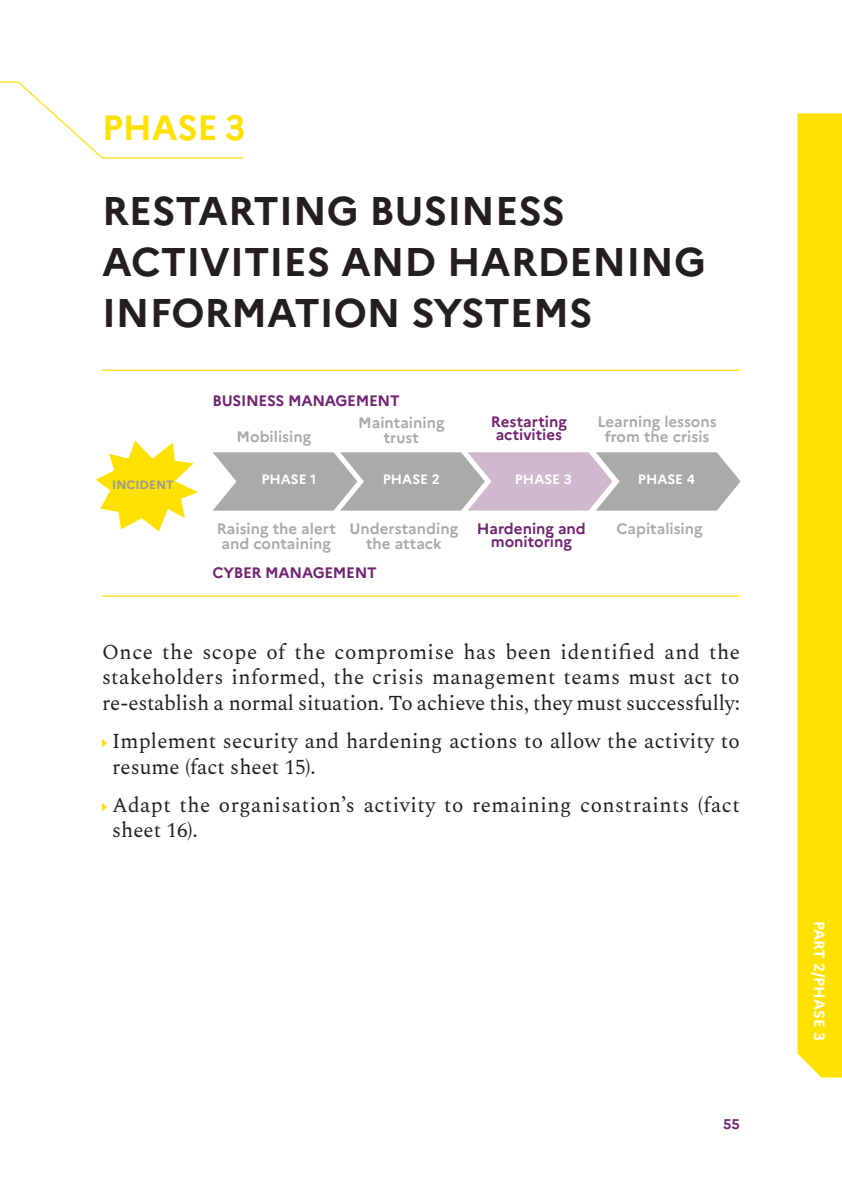
<style>
.page{position:relative;width:842px;height:1191px;background:#fff}
.page>*{position:absolute;margin:0;border:0;box-sizing:border-box;transform-origin:0 0}
.t1{font:700 40px/51px "Marianne";color:#231f20}
.Titre_1{font:700 35px "Marianne";letter-spacing:-.005em;color:#ffe101}
.texte_courant{font:21px/25.6px "Spectral";letter-spacing:.01em;color:#231f20}
.t2{font:700 15.2px/15.2px "Marianne";color:#a8aaab;text-align:center}
.t3{font:700 15.2px/13.4px "Marianne";letter-spacing:-.005em;color:#722472;text-align:center}
.t4{font:700 15px "Marianne";color:#fff}
.t5{font:700 14px "Marianne";color:#722472}
.t6{font:700 13.4px "Marianne";color:#fff}
.t7{font:700 12px "Marianne";color:#969a9b}
</style>
<div class="page">
<hr style="left:102px;top:369px;width:638px;height:2px;background:#ffe101">
<hr style="left:102px;top:595px;width:638px;height:2px;background:#ffe101">
<svg style="left:96px;top:440px;width:102px;height:91px"></svg>
<svg style="left:213px;top:452px;width:528px;height:58px;background:#b8b4ba"></svg>
<svg style="left:797px;top:113px;width:45px;height:964px;background:#ffe210"></svg>
<svg style="left:0;top:81px;width:244px;height:78px"></svg>
<p class="Titre_1" style="left:102px;top:106px;width:145px">PHASE 3</p>
<p class="t1" style="left:102px;top:185px;width:605px">RESTARTING BUSINESS<br>ACTIVITIES AND HARDENING<br>INFORMATION SYSTEMS</p>
<p class="t7" style="left:112px;top:478px;width:63px">INCIDENT</p>
<p class="t3" style="left:213px;top:394px;width:189px">BUSINESS MANAGEMENT</p>
<p class="t2" style="left:237px;top:429px;width:76px">Mobilising</p>
<p class="t2" style="left:358px;top:415px;width:88px">Maintaining trust</p>
<p class="t3" style="left:491px;top:414px;width:77px">Restarting activities</p>
<p class="t6" style="left:261px;top:471px;width:57px">PHASE 1</p>
<p class="t6" style="left:383px;top:471px;width:58px">PHASE 2</p>
<p class="t6" style="left:515px;top:471px;width:58px">PHASE 3</p>
<p class="t2" style="left:597px;top:414px;width:121px">Learning lessons from the crisis</p>
<p class="t6" style="left:638px;top:471px;width:58px">PHASE 4</p>
<p class="t2" style="left:217px;top:520px;width:121px">Raising the alert and containing</p>
<p class="t2" style="left:350px;top:520px;width:110px">Understanding the attack</p>
<p class="t3" style="left:477px;top:521px;width:111px">Hardening and monitoring</p>
<p class="t3" style="left:213px;top:566px;width:166px">CYBER MANAGEMENT</p>
<p class="t2" style="left:616px;top:520px;width:88px">Capitalising</p>
<p class="texte_courant" style="left:102px;top:637px;width:639px;text-align:justify">Once the scope of the compromise has been identified and the stakeholders informed, the crisis management teams must act to re‑establish a normal situation. To achieve this, they must successfully:</p>
<p class="texte_courant" style="left:112px;top:726px;width:629px">Implement security and hardening actions to allow the activity to resume (fact sheet 15).</p>
<p class="texte_courant" style="left:112px;top:790px;width:629px">Adapt the organisation’s activity to remaining constraints (fact sheet 16).</p>
<p class="t5" style="left:723px;top:1115px;width:18px">55</p>
<p class="t4" style="left:829px;top:920px;width:121px;rotate:90deg">PART 2/PHASE 3</p>
</div>
